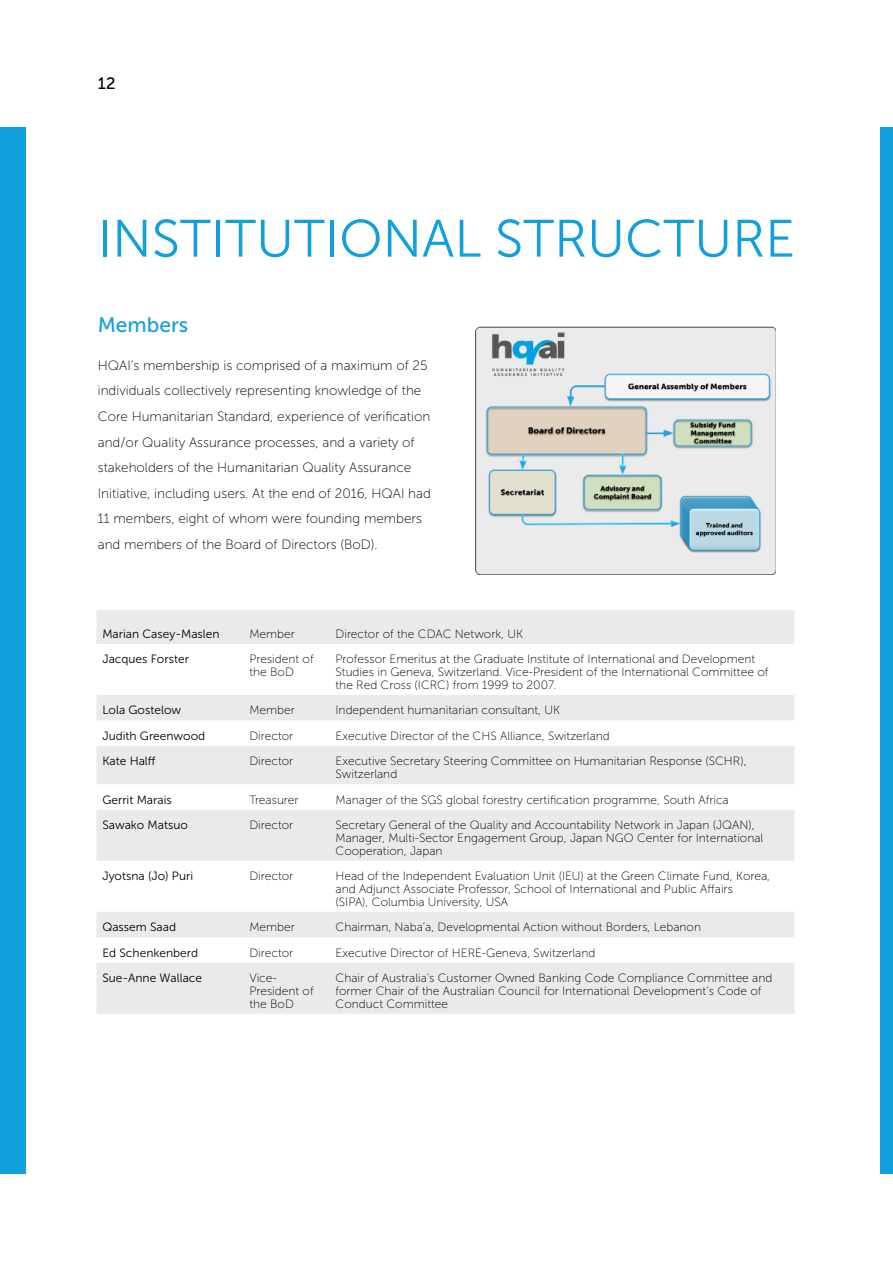
<style>
.page{position:relative;width:893px;height:1263px;background:#fff}
.page>*{position:absolute;margin:0;border:0;box-sizing:border-box;transform-origin:0 0}
.t1{font:52.5px "Museo Sans 300";color:#11a0dc}
.t2{font:21px "Museo Sans 500";color:#11a0dc}
.t3{font:16.5px "Museo Sans 500";color:#000}
.t4{font:13.5px/25.5px "Museo Sans 100";color:#000}
.t5{font:12px/12.8px "Museo Sans 100";color:#000}
.t6{font:12px "Museo Sans 300";color:#000}
</style>
<div class="page">
<div style="left:0;top:128px;width:26px;height:1046px;background:#11a0dc"></div>
<div style="left:880px;top:128px;width:13px;height:1046px;background:#11a0dc"></div>
<img style="left:475px;top:327px;width:300px;height:248px">
<svg style="left:96px;top:610px;width:698px;height:404px;fill:#e9ebeb"></svg>
<h3 class="t3" style="left:98px;top:75px;width:19px">12</h3>
<h1 class="t1" style="left:98px;top:210px;width:699px">INSTITUTIONAL STRUCTURE</h1>
<h2 class="t2" style="left:98px;top:313px;width:92px">Members</h2>
<p class="t4" style="left:98px;top:353px;width:335px">HQAI’s membership is comprised of a maximum of 25 individuals collectively representing knowledge of the Core Humanitarian Standard, experience of verification and/or Quality Assurance processes, and a variety of stakeholders of the Humanitarian Quality Assurance Initiative, including users. At the end of 2016, HQAI had 11 members, eight of whom were founding members and members of the Board of Directors (BoD).</p>
<p class="t6" style="left:102px;top:627px;width:119px">Marian Casey-Maslen</p>
<p class="t5" style="left:249px;top:627px;width:47px">Member</p>
<p class="t5" style="left:336px;top:627px;width:189px">Director of the CDAC Network, UK</p>
<p class="t6" style="left:102px;top:653px;width:88px">Jacques Forster</p>
<p class="t5" style="left:249px;top:653px;width:66px">President of the BoD</p>
<p class="t5" style="left:336px;top:653px;width:434px">Professor Emeritus at the Graduate Institute of International and Development<br>Studies in Geneva, Switzerland. Vice-President of the International Committee of the Red Cross (ICRC) from 1999 to 2007.</p>
<p class="t6" style="left:102px;top:704px;width:80px">Lola Gostelow</p>
<p class="t5" style="left:249px;top:704px;width:47px">Member</p>
<p class="t5" style="left:336px;top:704px;width:226px">Independent humanitarian consultant, UK</p>
<p class="t6" style="left:102px;top:729px;width:104px">Judith Greenwood</p>
<p class="t5" style="left:249px;top:729px;width:45px">Director</p>
<p class="t5" style="left:336px;top:729px;width:276px">Executive Director of the CHS Alliance, Switzerland</p>
<p class="t6" style="left:102px;top:755px;width:55px">Kate Halff</p>
<p class="t5" style="left:249px;top:755px;width:45px">Director</p>
<p class="t5" style="left:336px;top:755px;width:412px">Executive Secretary Steering Committee on Humanitarian Response (SCHR),<br>Switzerland</p>
<p class="t6" style="left:102px;top:793px;width:71px">Gerrit Marais</p>
<p class="t5" style="left:249px;top:793px;width:51px">Treasurer</p>
<p class="t5" style="left:336px;top:793px;width:395px">Manager of the SGS global forestry certification programme, South Africa</p>
<p class="t6" style="left:102px;top:819px;width:87px">Sawako Matsuo</p>
<p class="t5" style="left:249px;top:819px;width:45px">Director</p>
<p class="t5" style="left:336px;top:819px;width:429px">Secretary General of the Quality and Accountability Network in Japan (JQAN),<br>Manager, Multi-Sector Engagement Group, Japan NGO Center for International<br>Cooperation, Japan</p>
<p class="t6" style="left:102px;top:870px;width:92px">Jyotsna (Jo) Puri</p>
<p class="t5" style="left:249px;top:870px;width:45px">Director</p>
<p class="t5" style="left:336px;top:870px;width:436px">Head of the Independent Evaluation Unit (IEU) at the Green Climate Fund, Korea, and Adjunct Associate Professor, School of International and Public Affairs<br>(SIPA), Columbia University, USA</p>
<p class="t6" style="left:102px;top:921px;width:75px">Qassem Saad</p>
<p class="t5" style="left:249px;top:921px;width:47px">Member</p>
<p class="t5" style="left:336px;top:921px;width:367px">Chairman, Naba’a, Developmental Action without Borders, Lebanon</p>
<p class="t6" style="left:102px;top:946px;width:97px">Ed Schenkenberd</p>
<p class="t5" style="left:249px;top:946px;width:45px">Director</p>
<p class="t5" style="left:336px;top:946px;width:261px">Executive Director of HERE-Geneva, Switzerland</p>
<p class="t6" style="left:102px;top:972px;width:101px">Sue-Anne Wallace</p>
<p class="t5" style="left:249px;top:972px;width:66px">Vice-<br>President of the BoD</p>
<p class="t5" style="left:336px;top:972px;width:438px">Chair of Australia’s Customer Owned Banking Code Compliance Committee and former Chair of the Australian Council for International Development’s Code of<br>Conduct Committee</p>
</div>
